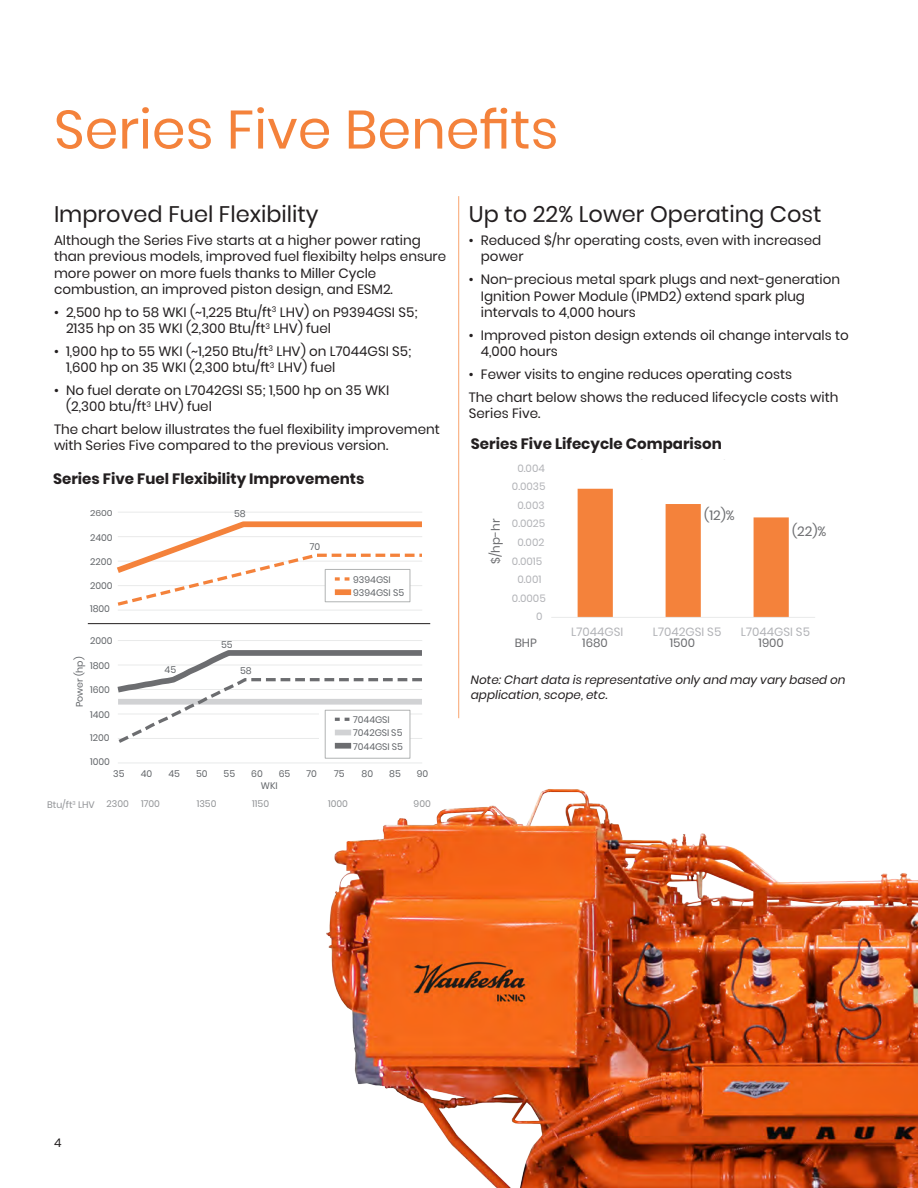
<style>
.page{position:relative;width:918px;height:1188px;background:#fff}
.page>*{position:absolute;margin:0;border:0;box-sizing:border-box;transform-origin:0 0}
.body_real{font:54px "Poppins";color:#f4823b}
.head{font:22.5px "Poppins";color:#231f20}
.body_real-2{font:22.5px "Poppins";color:#231f20}
.body_real-3{font:700 15px "Poppins";color:#231f20}
.body_real-4{font:13.5px/16.2px "Poppins";color:#231f20}
.t1{font:13.35px "Poppins";color:#6c6d70}
.body_real-5{font:italic 12px/14.4px "Poppins";color:#231f20}
._8pt_9_5-caption_and{font:12px "Poppins";color:#231f20}
.t2{font:11.85px "Poppins";color:#b2b3b7}
.t3{font:11.85px "Poppins";color:#6c6d70}
.t4{font:10.5px "Poppins";color:#b2b3b7}
.t5{font:9.45px/13.2px "Poppins";letter-spacing:-.005em;color:#63666a}
.t6{font:9.45px "Poppins";color:#939598}
.t7{font:8.25px "Poppins";color:#63666a;scale:1.13 1}
</style>
<div class="page">
<hr style="left:118px;top:763px;width:304px;height:1px;background:#e9eaea">
<hr style="left:118px;top:640px;width:304px;height:1px;background:#e9eaea">
<svg style="left:324px;top:746px;width:86px;height:13px"></svg>
<div style="left:325px;top:710px;width:85px;height:48px;background:#fff"></div>
<div style="left:325px;top:710px;width:85px;height:48px;border:1px solid #b1b3b3"></div>
<svg style="left:117px;top:650px;width:305px;height:96px"></svg>
<div style="left:335px;top:730px;width:16px;height:5px;background:#d1d2d4"></div>
<div style="left:335px;top:743px;width:16px;height:6px;background:#6c6d70"></div>
<hr style="left:118px;top:512px;width:304px;height:1px;background:#e9eaea">
<svg style="left:117px;top:521px;width:305px;height:85px"></svg>
<div style="left:335px;top:589px;width:16px;height:6px;background:#f4823b"></div>
<hr style="left:118px;top:610px;width:304px;height:1px;background:#e9eaea">
<hr style="left:88px;top:623px;width:342px;height:1px;background:#231f20">
<img style="left:326px;top:789px;width:592px;height:399px">
<svg style="left:578px;top:489px;width:211px;height:128px"></svg>
<hr style="left:551px;top:617px;width:264px;height:1px;background:#e9eaea">
<hr style="left:458px;top:196px;width:1px;height:522px;background:#f9a46f">
<p class="body_real" style="left:54px;top:98px;width:506px">Series Five Benefits</p>
<p class="body_real-2" style="left:54px;top:201px;width:266px">Improved Fuel Flexibility</p>
<p class="body_real-4" style="left:54px;top:233px;width:394px">Although the Series Five starts at a higher power rating than previous models, improved fuel flexibilty helps ensure more power on more fuels thanks to Miller Cycle combustion, an improved piston design, and ESM2.</p>
<p class="body_real-4" style="left:66px;top:304px;width:353px;text-indent:-12px">• 2,500 hp to 58 WKI (~1,225 Btu/ft<sup>3</sup> LHV) on P9394GSI S5;<br>2135 hp on 35 WKI (2,300 Btu/ft<sup>3</sup> LHV) fuel</p>
<p class="body_real-4" style="left:66px;top:343px;width:347px;text-indent:-12px">• 1,900 hp to 55 WKI (~1,250 Btu/ft<sup>3</sup> LHV) on L7044GSI S5;<br>1,600 hp on 35 WKI (2,300 btu/ft<sup>3</sup> LHV) fuel</p>
<p class="body_real-4" style="left:66px;top:382px;width:325px;text-indent:-12px">• No fuel derate on L7042GSI S5; 1,500 hp on 35 WKI (2,300 btu/ft<sup>3</sup> LHV) fuel</p>
<p class="body_real-4" style="left:54px;top:422px;width:388px">The chart below illustrates the fuel flexibility improvement with Series Five compared to the previous version.</p>
<p class="body_real-3" style="left:53px;top:471px;width:313px">Series Five Fuel Flexibility Improvements</p>
<p class="t7" style="left:90px;top:508px;width:21px">2600</p>
<p class="t5" style="left:234px;top:507px;width:13px">58</p>
<p class="t5" style="left:90px;top:531px;width:24px">2400</p>
<p class="t5" style="left:90px;top:555px;width:24px">2200</p>
<p class="t5" style="left:90px;top:579px;width:24px">2000</p>
<p class="t5" style="left:90px;top:603px;width:21px">1800</p>
<p class="t5" style="left:90px;top:634px;width:24px">2000</p>
<p class="t5" style="left:73px;top:707px;width:52px;rotate:-90deg">Power (hp)</p>
<p class="t5" style="left:90px;top:659px;width:21px">1800</p>
<p class="t5" style="left:90px;top:683px;width:21px">1600</p>
<p class="t5" style="left:90px;top:708px;width:21px">1400</p>
<p class="t5" style="left:90px;top:732px;width:21px">1200</p>
<p class="t5" style="left:90px;top:755px;width:21px">1000</p>
<p class="t5" style="left:113px;top:767px;width:13px">35</p>
<p class="t5" style="left:165px;top:663px;width:13px">45</p>
<p class="t5" style="left:141px;top:767px;width:13px">40</p>
<p class="t5" style="left:168px;top:767px;width:13px">45</p>
<p class="t5" style="left:310px;top:540px;width:12px">70</p>
<p class="t5" style="left:353px;top:573px;width:53px">9394GSI<br>9394GSI S5</p>
<p class="t5" style="left:221px;top:638px;width:13px">55</p>
<p class="t5" style="left:240px;top:664px;width:13px">58</p>
<p class="t5" style="left:196px;top:767px;width:13px">50</p>
<p class="t5" style="left:224px;top:767px;width:13px">55</p>
<p class="t5" style="left:251px;top:767px;width:13px">60</p>
<p class="t5" style="left:279px;top:767px;width:13px">65</p>
<p class="t5" style="left:261px;top:779px;width:18px">WKI</p>
<p class="t5" style="left:306px;top:767px;width:12px">70</p>
<p class="t5" style="left:334px;top:767px;width:12px">75</p>
<p class="t5" style="left:353px;top:713px;width:51px">7044GSI<br>7042GSI S5<br>7044GSI S5</p>
<p class="t5" style="left:362px;top:767px;width:13px">80</p>
<p class="t5" style="left:389px;top:767px;width:13px">85</p>
<p class="t5" style="left:417px;top:767px;width:13px">90</p>
<p class="t6" style="left:47px;top:799px;width:83px">Btu/ft<sup>3</sup> LHV 2300</p>
<p class="t6" style="left:141px;top:798px;width:20px">1700</p>
<p class="t6" style="left:197px;top:798px;width:21px">1350</p>
<p class="t6" style="left:252px;top:798px;width:18px">1150</p>
<p class="t6" style="left:328px;top:798px;width:21px">1000</p>
<p class="t6" style="left:414px;top:798px;width:19px">900</p>
<p class="head" style="left:469px;top:201px;width:354px">Up to 22% Lower Operating Cost</p>
<p class="body_real-4" style="left:481px;top:233px;width:342px;text-indent:-12px">• Reduced $/hr operating costs, even with increased power</p>
<p class="body_real-4" style="left:481px;top:272px;width:361px;text-indent:-12px">• Non-precious metal spark plugs and next-generation<br>Ignition Power Module (IPMD2) extend spark plug intervals to 4,000 hours</p>
<p class="body_real-4" style="left:481px;top:327px;width:369px;text-indent:-12px">• Improved piston design extends oil change intervals to<br>4,000 hours</p>
<p class="body_real-4" style="left:469px;top:366px;width:325px">• Fewer visits to engine reduces operating costs</p>
<p class="body_real-4" style="left:469px;top:389px;width:371px">The chart below shows the reduced lifecycle costs with<br>Series Five.</p>
<p class="body_real-3" style="left:471px;top:435px;width:253px">Series Five Lifecycle Comparison</p>
<p class="t4" style="left:517px;top:462px;width:29px">0.004</p>
<p class="t3" style="left:489px;top:564px;width:47px;rotate:-90deg">$/hp-hr</p>
<p class="t4" style="left:512px;top:480px;width:35px">0.0035</p>
<p class="t4" style="left:517px;top:499px;width:29px">0.003</p>
<p class="t4" style="left:512px;top:518px;width:35px">0.0025</p>
<p class="t4" style="left:517px;top:536px;width:28px">0.002</p>
<p class="t4" style="left:512px;top:555px;width:32px">0.0015</p>
<p class="t4" style="left:517px;top:573px;width:26px">0.001</p>
<p class="t4" style="left:512px;top:592px;width:35px">0.0005</p>
<p class="t4" style="left:536px;top:611px;width:8px">0</p>
<p class="t1" style="left:704px;top:508px;width:32px">(12)%</p>
<p class="t1" style="left:792px;top:523px;width:36px">(22)%</p>
<p class="t2" style="left:571px;top:625px;width:54px">L7044GSI</p>
<p class="t2" style="left:653px;top:625px;width:70px">L7042GSI S5</p>
<p class="t2" style="left:741px;top:625px;width:71px">L7044GSI S5</p>
<p class="t3" style="left:515px;top:636px;width:24px">BHP</p>
<p class="t3" style="left:582px;top:636px;width:27px">1680</p>
<p class="t3" style="left:670px;top:636px;width:27px">1500</p>
<p class="t3" style="left:759px;top:636px;width:27px">1900</p>
<p class="body_real-5" style="left:471px;top:673px;width:376px">Note: Chart data is representative only and may vary based on application, scope, etc.</p>
<p class="_8pt_9_5-caption_and" style="left:54px;top:1135px;width:9px">4</p>
</div>
